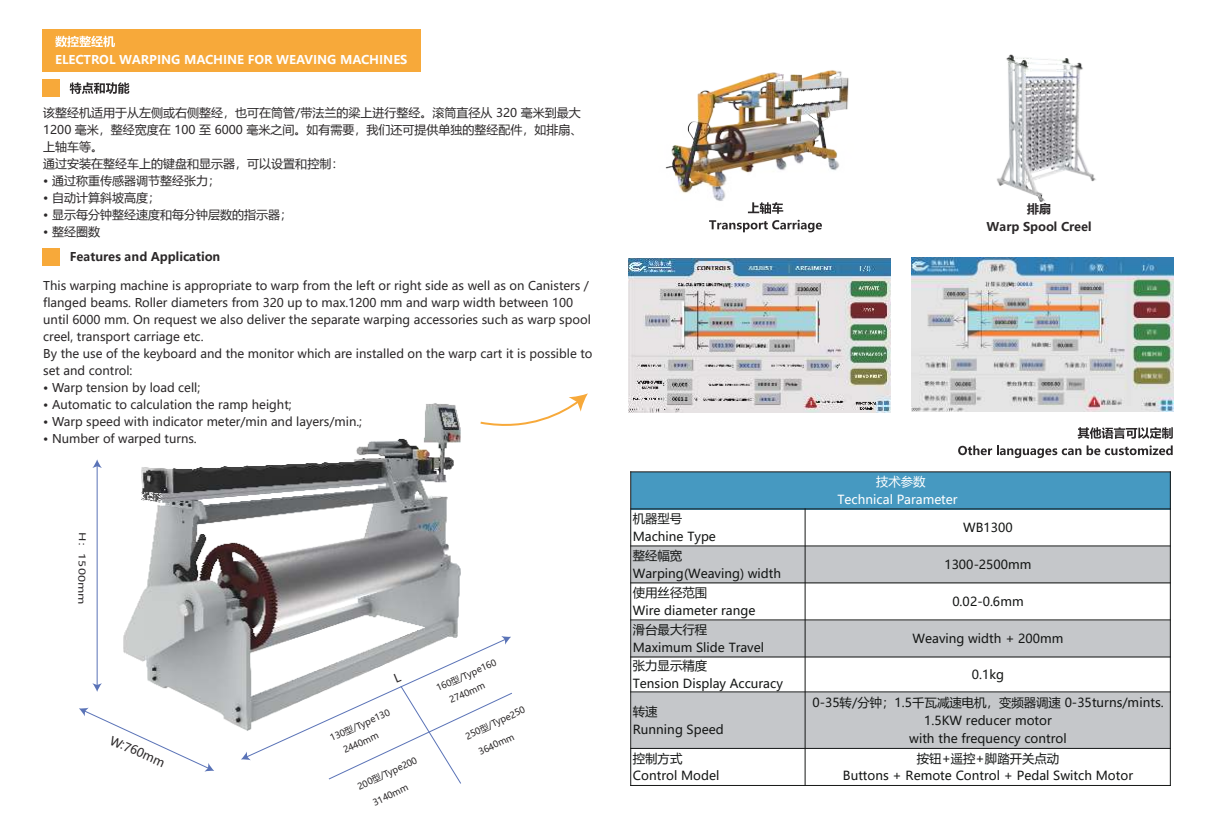
<style>
.page{position:relative;width:1208px;height:825px;background:#fff}
.page>*{position:absolute;margin:0;border:0;box-sizing:border-box;transform-origin:0 0}
.t1{font:12.4px/17.8px "Microsoft Ya Hei UI";color:#141615}
.t2{font:12.4px/18.2px "Microsoft Ya Hei UI";color:#fff;text-align:center}
.t3{font:12px/17px "Microsoft Ya Hei UI";color:#2b2829}
.t4{font:700 12px "Microsoft Ya Hei UI";color:#fff}
.t5{font:700 12px/17.9px "Microsoft Ya Hei UI";color:#2b2829;text-align:center}
.t6{font:9px/16.4px "Microsoft Ya Hei UI";color:#2b2829}
.t7{font:9px "Microsoft Ya Hei UI";color:#2b2829;scale:1.33 1}
.t8{font:8.9px "Microsoft Ya Hei UI";color:#2b2829}
</style>
<div class="page">
<div style="left:43px;top:29px;width:378px;height:42px;background:#f7a93a"></div>
<svg style="left:55px;top:36px;width:60px;height:11px"></svg>
<div style="left:43px;top:80px;width:17px;height:17px;background:#f7a93a"></div>
<svg style="left:70px;top:82px;width:59px;height:12px"></svg>
<svg style="left:572px;top:393px;width:16px;height:19px"></svg>
<img style="left:911px;top:258px;width:262px;height:153px">
<img style="left:628px;top:258px;width:262px;height:155px">
<svg style="left:1077px;top:427px;width:95px;height:12px"></svg>
<svg style="left:958px;top:445px;width:214px;height:13px"></svg>
<div style="left:631px;top:472px;width:539px;height:37px;background:#4699c1"></div>
<svg style="left:631px;top:546px;width:538px;height:202px;fill:#c5c7ca"></svg>
<hr style="left:630px;top:471px;width:540px;height:1px;background:#141615">
<hr style="left:630px;top:508px;width:540px;height:1px;background:#141615">
<hr style="left:630px;top:545px;width:540px;height:1px;background:#141615">
<hr style="left:630px;top:582px;width:540px;height:1px;background:#141615">
<hr style="left:630px;top:619px;width:540px;height:1px;background:#141615">
<hr style="left:630px;top:656px;width:540px;height:1px;background:#141615">
<hr style="left:630px;top:691px;width:540px;height:1px;background:#141615">
<hr style="left:630px;top:748px;width:540px;height:1px;background:#141615">
<hr style="left:630px;top:785px;width:540px;height:1px;background:#141615">
<hr style="left:630px;top:471px;width:1px;height:315px;background:#141615">
<hr style="left:804px;top:508px;width:1px;height:278px;background:#141615">
<hr style="left:1169px;top:471px;width:1px;height:315px;background:#141615">
<div style="left:43px;top:248px;width:17px;height:17px;background:#f7a93a"></div>
<img style="left:665px;top:70px;width:184px;height:163px">
<svg style="left:748px;top:202px;width:35px;height:12px"></svg>
<svg style="left:709px;top:220px;width:113px;height:12px"></svg>
<img style="left:997px;top:54px;width:99px;height:148px">
<img style="left:87px;top:397px;width:485px;height:331px">
<svg style="left:79px;top:708px;width:135px;height:64px"></svg>
<hr style="left:97px;top:465px;width:1px;height:221px;background:#5a73b7">
<svg style="left:92px;top:459px;width:10px;height:9px"></svg>
<svg style="left:92px;top:683px;width:10px;height:9px"></svg>
<svg style="left:241px;top:636px;width:272px;height:148px"></svg>
<p class="t4" style="left:55px;top:54px;width:354px">ELECTROL WARPING MACHINE FOR WEAVING MACHINES</p>
<p class="t3" style="left:43px;top:104px;width:541px">该整经机适用于从左侧或右侧整经，也可在筒管/带法兰的梁上进行整经。滚筒直径从 320 毫米到最大1200 毫米，整经宽度在 100 至 6000 毫米之间。如有需要，我们还可提供单独的整经配件，如排扇、上轴车等。<br>通过安装在整经车上的键盘和显示器，可以设置和控制：</p>
<p class="t3" style="left:43px;top:172px;width:178px">• 通过称重传感器调节整经张力；</p>
<p class="t3" style="left:43px;top:189px;width:118px">• 自动计算斜坡高度；</p>
<p class="t3" style="left:43px;top:206px;width:250px">• 显示每分钟整经速度和每分钟层数的指示器；</p>
<p class="t3" style="left:43px;top:223px;width:58px">• 整经圈数</p>
<p class="t5" style="left:70px;top:249px;width:152px">Features and Application</p>
<p class="t3" style="left:43px;top:278px;width:550px">This warping machine is appropriate to warp from the left or right side as well as on Canisters / flanged beams. Roller diameters from 320 up to max.1200 mm and warp width between 100 until 6000 mm. On request we also deliver the separate warping accessories such as warp spool creel, transport carriage etc.<br>By the use of the keyboard and the monitor which are installed on the warp cart it is possible to set and control:<br>ï Warp tension by load cell;<br>ï Automatic to calculation the ramp height;<br>ï Warp speed with indicator meter/min and layers/min.;<br>ï Number of warped turns.</p>
<p class="t7" style="left:89px;top:532px;width:56px;rotate:91deg">H：1500mm</p>
<p class="t3" style="left:114px;top:733px;width:60px;rotate:24deg">W:760mm</p>
<p class="t6" style="left:333px;top:728px;width:59px;text-indent:-7px;rotate:-24deg">130型/Type130<br>2440mm</p>
<p class="t6" style="left:354px;top:779px;width:66px;rotate:-25deg">200型/Type200</p>
<p class="t6" style="left:370px;top:796px;width:39px;rotate:-25deg">3140mm</p>
<p class="t8" style="left:434px;top:683px;width:66px;rotate:-24deg">160型/Type160</p>
<p class="t6" style="left:447px;top:693px;width:39px;rotate:-24deg">2740mm</p>
<p class="t6" style="left:462px;top:729px;width:66px;rotate:-25deg">250型/Type250</p>
<p class="t6" style="left:476px;top:745px;width:39px;rotate:-25deg">3640mm</p>
<p class="t5" style="left:986px;top:199px;width:107px">排扇<br>Warp Spool Creel</p>
<p class="t2" style="left:837px;top:472px;width:122px">技术参数<br>Technical Parameter</p>
<p class="t1" style="left:633px;top:509px;width:85px">机器型号<br>Machine Type</p>
<p class="t1" style="left:963px;top:520px;width:51px">WB1300</p>
<p class="t1" style="left:633px;top:546px;width:150px">整经幅宽<br>Warping(Weaving) width</p>
<p class="t1" style="left:944px;top:556px;width:89px">1300-2500mm</p>
<p class="t1" style="left:633px;top:583px;width:124px">使用丝径范围<br>Wire diameter range</p>
<p class="t1" style="left:952px;top:593px;width:73px">0.02-0.6mm</p>
<p class="t1" style="left:633px;top:620px;width:133px">滑台最大行程<br>Maximum Slide Travel</p>
<p class="t1" style="left:912px;top:630px;width:152px">Weaving width + 200mm</p>
<p class="t1" style="left:633px;top:656px;width:152px">张力显示精度<br>Tension Display Accuracy</p>
<p class="t1" style="left:972px;top:666px;width:34px">0.1kg</p>
<p class="t1" style="left:633px;top:702px;width:92px">转速<br>Running Speed</p>
<p class="t1" style="left:812px;top:694px;width:353px;text-align:center">0-35转/分钟；1.5千瓦减速电机，变频器调速 0-35turns/mints.<br>1.5KW reducer motor<br>with the frequency control</p>
<p class="t1" style="left:633px;top:749px;width:88px">控制方式<br>Control Model</p>
<p class="t1" style="left:843px;top:749px;width:292px;text-align:center">按钮+遥控+脚踏开关点动<br>Buttons + Remote Control + Pedal Switch Motor</p>
</div>
